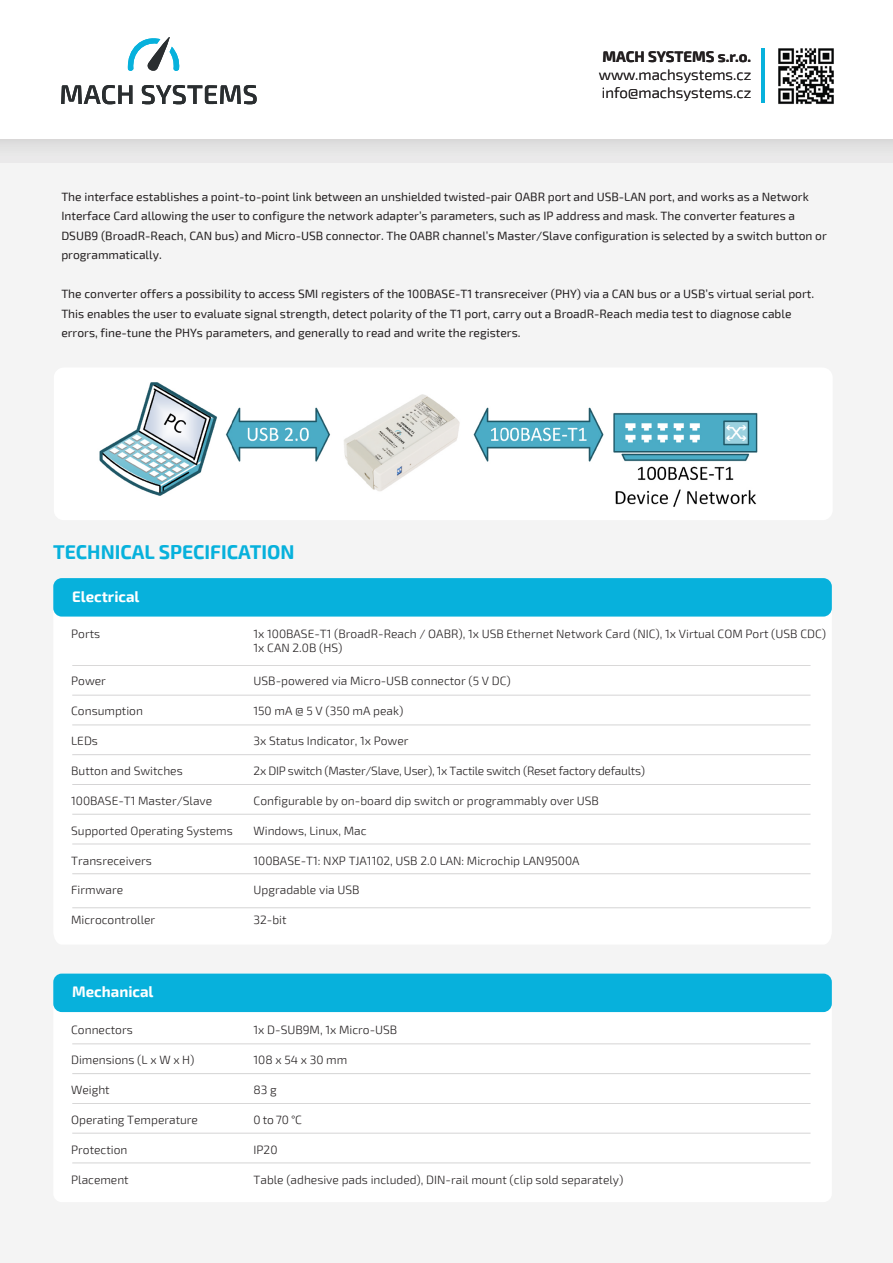
<style>
.page{position:relative;width:893px;height:1263px;background:#fff}
.page>*{position:absolute;margin:0;border:0;box-sizing:border-box;transform-origin:0 0}
.t1{font:700 19.5px "Exo 2";color:#07b1dc}
.t2{font:300 15px/18px "Exo 2";color:#231f20}
.t3{font:700 15px "Exo 2";color:#fff}
.t4{font:700 15px "Exo 2";color:#231f20}
.t5{font:12px/19.5px "Exo 2";color:#231f20}
.t6{font:300 12px/14.4px "Exo 2";color:#231f20}
.t7{font:300 12px "Exo 2";letter-spacing:-.025em;color:#231f20}
</style>
<div class="page">
<div style="left:0;top:139px;width:893px;height:1124px;background:#f4f4f4"></div>
<div style="left:54px;top:368px;width:779px;height:152px;background:#fff;border-radius:10px"></div>
<div style="left:53px;top:578px;width:779px;height:366px;background:#fff"></div>
<div style="left:53px;top:578px;width:779px;height:39px;background:#07b1dc;border-radius:9px"></div>
<hr style="left:72px;top:665px;width:738px;height:1px;background:#231f20">
<hr style="left:72px;top:695px;width:738px;height:1px;background:#231f20">
<hr style="left:72px;top:724px;width:738px;height:1px;background:#231f20">
<hr style="left:72px;top:754px;width:738px;height:1px;background:#231f20">
<hr style="left:72px;top:784px;width:738px;height:1px;background:#231f20">
<hr style="left:72px;top:814px;width:738px;height:1px;background:#231f20">
<hr style="left:72px;top:844px;width:738px;height:1px;background:#231f20">
<hr style="left:72px;top:873px;width:738px;height:1px;background:#231f20">
<hr style="left:72px;top:907px;width:738px;height:1px;background:#231f20">
<div style="left:53px;top:973px;width:779px;height:229px;background:#fff;border-radius:9px"></div>
<div style="left:53px;top:973px;width:779px;height:39px;background:#07b1dc;border-radius:9px"></div>
<hr style="left:72px;top:1043px;width:738px;height:1px;background:#231f20">
<hr style="left:72px;top:1073px;width:738px;height:1px;background:#231f20">
<hr style="left:72px;top:1103px;width:738px;height:1px;background:#231f20">
<hr style="left:72px;top:1133px;width:738px;height:1px;background:#231f20">
<hr style="left:72px;top:1162px;width:738px;height:1px;background:#231f20">
<div style="left:0;top:139px;width:893px;height:24px;background:#e4e4e4"></div>
<hr style="left:761px;top:48px;width:3px;height:55px;background:#07b1dc">
<svg style="left:778px;top:48px;width:56px;height:56px"></svg>
<svg style="left:61px;top:85px;width:196px;height:19px"></svg>
<svg style="left:127px;top:37px;width:53px;height:34px"></svg>
<img style="left:99px;top:382px;width:659px;height:125px">
<p class="t4" style="left:602px;top:48px;width:150px">MACH SYSTEMS s.r.o.</p>
<p class="t2" style="left:599px;top:66px;width:154px">www.machsystems.cz info@machsystems.cz</p>
<p class="t5" style="left:61px;top:187px;width:767px">The interface establishes a point-to-point link between an unshielded twisted-pair OABR port and USB-LAN port, and works as a Network Interface Card allowing the user to configure the network adapter’s parameters, such as IP address and mask. The converter features a DSUB9 (BroadR-Reach, CAN bus) and Micro-USB connector. The OABR channel’s Master/Slave configuration is selected by a switch button or programmatically.</p>
<p class="t5" style="left:61px;top:285px;width:754px">The converter offers a possibility to access SMI registers of the 100BASE-T1 transreceiver (PHY) via a CAN bus or a USB’s virtual serial port.<br>This enables the user to evaluate signal strength, detect polarity of the T1 port, carry out a BroadR-Reach media test to diagnose cable errors, fine-tune the PHYs parameters, and generally to read and write the registers.</p>
<h1 class="t1" style="left:53px;top:541px;width:243px">TECHNICAL SPECIFICATION</h1>
<p class="t3" style="left:72px;top:587px;width:69px">Electrical</p>
<p class="t6" style="left:71px;top:627px;width:31px">Ports</p>
<p class="t6" style="left:254px;top:627px;width:574px">1x 100BASE-T1 (BroadR-Reach / OABR), 1x USB Ethernet Network Card (NIC), 1x Virtual COM Port (USB CDC)<br>1x CAN 2.0B (HS)</p>
<p class="t6" style="left:71px;top:674px;width:36px">Power</p>
<p class="t6" style="left:254px;top:674px;width:259px">USB-powered via Micro-USB connector (5 V DC)</p>
<p class="t6" style="left:71px;top:704px;width:73px">Consumption</p>
<p class="t6" style="left:254px;top:704px;width:151px">150 mA @ 5 V (350 mA peak)</p>
<p class="t6" style="left:71px;top:734px;width:28px">LEDs</p>
<p class="t6" style="left:254px;top:734px;width:157px">3x Status Indicator, 1x Power</p>
<p class="t6" style="left:71px;top:764px;width:113px">Button and Switches</p>
<p class="t7" style="left:254px;top:764px;width:393px">2x DIP switch (Master/Slave, User), 1x Tactile switch (Reset factory defaults)</p>
<p class="t6" style="left:71px;top:794px;width:143px">100BASE-T1 Master/Slave</p>
<p class="t6" style="left:254px;top:794px;width:347px">Configurable by on-board dip switch or programmably over USB</p>
<p class="t6" style="left:71px;top:824px;width:163px">Supported Operating Systems</p>
<p class="t6" style="left:71px;top:853px;width:82px">Transreceivers</p>
<p class="t6" style="left:71px;top:883px;width:54px">Firmware</p>
<p class="t6" style="left:71px;top:913px;width:86px">Microcontroller</p>
<p class="t6" style="left:254px;top:824px;width:115px">Windows, Linux, Mac</p>
<p class="t6" style="left:254px;top:853px;width:328px">100BASE-T1: NXP TJA1102, USB 2.0 LAN: Microchip LAN9500A</p>
<p class="t6" style="left:254px;top:883px;width:107px">Upgradable via USB</p>
<p class="t6" style="left:254px;top:913px;width:34px">32-bit</p>
<p class="t3" style="left:72px;top:983px;width:83px">Mechanical</p>
<p class="t6" style="left:71px;top:1022px;width:63px">Connectors</p>
<p class="t6" style="left:254px;top:1022px;width:145px">1x D-SUB9M, 1x Micro-USB</p>
<p class="t6" style="left:71px;top:1052px;width:125px">Dimensions (L x W x H)</p>
<p class="t6" style="left:254px;top:1052px;width:95px">108 x 54 x 30 mm</p>
<p class="t6" style="left:71px;top:1082px;width:40px">Weight</p>
<p class="t6" style="left:254px;top:1082px;width:25px">83 g</p>
<p class="t6" style="left:71px;top:1112px;width:128px">Operating Temperature</p>
<p class="t6" style="left:254px;top:1112px;width:50px">0 to 70 °C</p>
<p class="t6" style="left:71px;top:1142px;width:58px">Protection</p>
<p class="t6" style="left:254px;top:1142px;width:25px">IP20</p>
<p class="t6" style="left:71px;top:1172px;width:59px">Placement</p>
<p class="t6" style="left:254px;top:1172px;width:371px">Table (adhesive pads included), DIN-rail mount (clip sold separately)</p>
</div>
